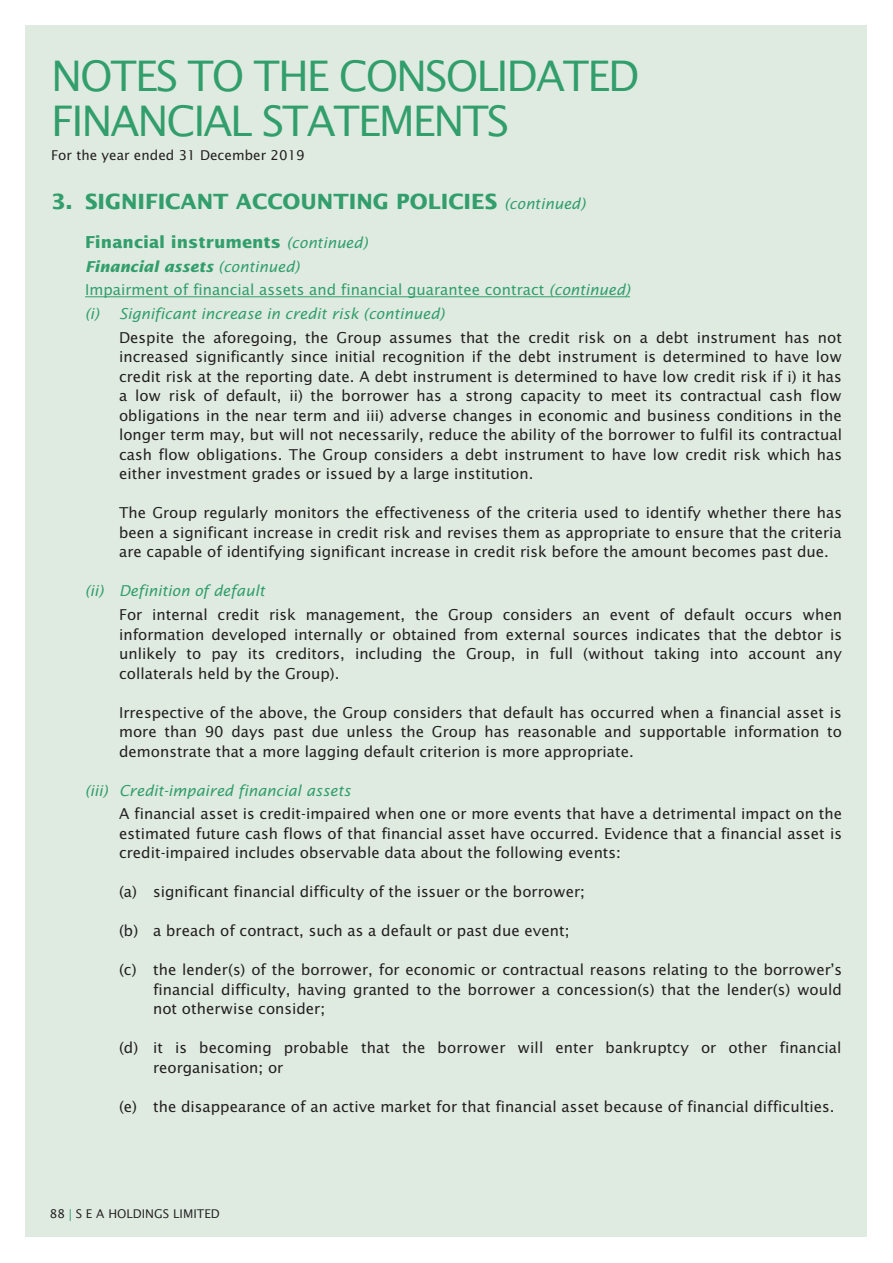
<style>
.page{position:relative;width:893px;height:1263px;background:#fff}
.page>*{position:absolute;margin:0;border:0;box-sizing:border-box;transform-origin:0 0}
.t1{font:42px/45px "Lucida Sans Std";letter-spacing:-.05em;color:#329e6c}
.t2{font:700 21px "Lucida Sans Std";color:#329e6c}
.t3{font:700 16.5px "Lucida Sans Std";color:#329e6c}
.t4{font:15px/19.5px "Lucida Sans Std";color:#231f20;text-align:justify}
.t5{font:italic 15px/23.7px "Lucida Sans Std";color:#329e6c}
.t6{font:13.5px "Lucida Sans Std";color:#231f20}
.t7{font:12px "Lucida Sans Std";color:#231f20}
.s1{font-weight:400;font-style:italic;font-size:15px}
.s2{font-weight:700}
.s3{font-style:normal}
.s4{color:#329e6c}
</style>
<div class="page">
<div style="left:26px;top:26px;width:841px;height:1211px;background:#dfebe1"></div>
<hr style="left:85px;top:296px;width:545px;height:1px;background:#329e6c">
<h1 class="t1" style="left:51px;top:54px;width:590px">Notes to the Con solidated<br>Financ ial Statements</h1>
<p class="t6" style="left:51px;top:147px;width:255px">For the year ended 31 December 2019</p>
<h2 class="t2" style="left:51px;top:189px;width:61px">3. SIGNIFICANT</h2>
<h2 class="t2" style="left:236px;top:189px;width:33px">ACCOUNTING</h2>
<h2 class="t2" style="left:396px;top:189px;width:28px">POLICIES</h2>
<p class="t5" style="left:504px;top:192px;width:82px">(continued)</p>
<p class="t3" style="left:85px;top:233px;width:284px">FINANCIAL INSTRUMENTS <span class="s1">(continued)</span></p>
<p class="t5" style="left:85px;top:255px;width:546px"><span class="s2">Financial assets</span> (continued)<br><span class="s3">Impairment of financial assets and financial guarantee contract</span> (continued) (i) Significant increase in credit risk (continued)</p>
<p class="t4" style="left:119px;top:328px;width:724px">Despite the aforegoing, the Group assumes that the credit risk on a debt instrument has not increased significantly since initial recognition if the debt instrument is determined to have low credit risk at the reporting date. A debt instrument is determined to have low credit risk if i) it has a low risk of default, ii) the borrower has a strong capacity to meet its contractual cash flow obligations in the near term and iii) adverse changes in economic and business conditions in the longer term may, but will not necessarily, reduce the ability of the borrower to fulfil its contractual cash flow obligations. The Group considers a debt instrument to have low credit risk which has either investment grades or issued by a large institution.</p>
<p class="t4" style="left:119px;top:503px;width:724px">The Group regularly monitors the effectiveness of the criteria used to identify whether there has been a significant increase in credit risk and revises them as appropriate to ensure that the criteria are capable of identifying significant increase in credit risk before the amount becomes past due.</p>
<p class="t5" style="left:85px;top:579px;width:181px">(ii) Definition of default</p>
<p class="t4" style="left:119px;top:605px;width:724px">For internal credit risk management, the Group considers an event of default occurs when information developed internally or obtained from external sources indicates that the debtor is unlikely to pay its creditors, including the Group, in full (without taking into account any collaterals held by the Group).</p>
<p class="t4" style="left:119px;top:703px;width:724px">Irrespective of the above, the Group considers that default has occurred when a financial asset is more than 90 days past due unless the Group has reasonable and supportable information to demonstrate that a more lagging default criterion is more appropriate.</p>
<p class="t5" style="left:85px;top:779px;width:267px">(iii) Credit-impaired financial assets</p>
<p class="t4" style="left:119px;top:804px;width:724px">A financial asset is credit-impaired when one or more events that have a detrimental impact on the estimated future cash flows of that financial asset have occurred. Evidence that a financial asset is credit-impaired includes observable data about the following events:</p>
<p class="t4" style="left:119px;top:882px;width:467px">(a) significant financial difficulty of the issuer or the borrower;</p>
<p class="t4" style="left:119px;top:921px;width:452px">(b) a breach of contract, such as a default or past due event;</p>
<p class="t4" style="left:153px;top:960px;width:690px;text-indent:-34px">(c) the lender(s) of the borrower, for economic or contractual reasons relating to the borrower’s financial difficulty, having granted to the borrower a concession(s) that the lender(s) would not otherwise consider;</p>
<p class="t4" style="left:153px;top:1038px;width:690px;text-indent:-34px">(d) it is becoming probable that the borrower will enter bankruptcy or other financial reorganisation; or</p>
<p class="t4" style="left:119px;top:1097px;width:717px">(e) the disappearance of an active market for that financial asset because of financial difficulties.</p>
<p class="t7" style="left:50px;top:1206px;width:172px">88 <span class="s4">|</span> S E A HOLDINGS LIMITED</p>
</div>
